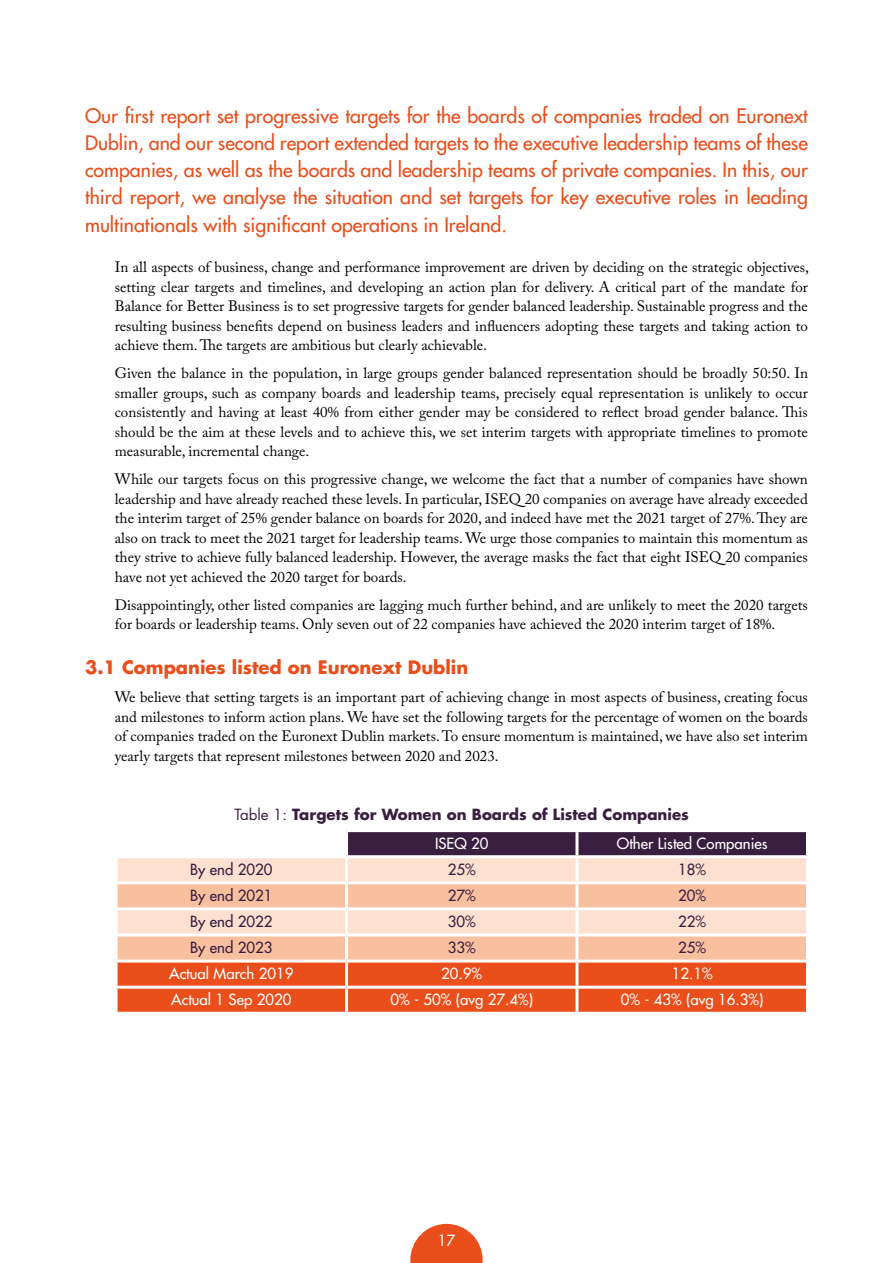
<style>
.page{position:relative;width:893px;height:1263px;background:#fff}
.page>*{position:absolute;margin:0;border:0;box-sizing:border-box;transform-origin:0 0}
.t1{font:19.5px/27px "Futura LT";color:#e94e1b;text-align:justify}
.t2{font:700 18px "Futura LT";color:#e94e1b}
.t3{font:15px/19.5px "Adobe Caslon Pro";color:#000;text-align:justify}
.t4{font:15px "Futura LT";color:#fff}
.t5{font:15px "Futura LT";color:#391f3f}
.t6{font:700 15px/29px "Futura LT";color:#391f3f;text-align:center}
.s1{font-weight:400}
.s2{font-weight:400;color:#fff}
</style>
<div class="page">
<svg style="left:410px;top:1224px;width:73px;height:39px"></svg>
<div style="left:348px;top:832px;width:458px;height:23px;background:#391f3f"></div>
<div style="left:118px;top:858px;width:688px;height:23px;background:#fde0d0"></div>
<svg style="left:118px;top:884px;width:688px;height:75px;background:#facbb0"></svg>
<div style="left:118px;top:962px;width:688px;height:50px;background:#e94e1b"></div>
<hr style="left:575px;top:832px;width:3px;height:23px;background:#fff">
<hr style="left:345px;top:858px;width:3px;height:23px;background:#fff">
<hr style="left:575px;top:858px;width:3px;height:23px;background:#fff">
<hr style="left:345px;top:884px;width:3px;height:23px;background:#fff">
<hr style="left:575px;top:884px;width:3px;height:23px;background:#fff">
<hr style="left:115px;top:907px;width:232px;height:3px;background:#fff">
<hr style="left:347px;top:907px;width:230px;height:3px;background:#fff">
<hr style="left:345px;top:910px;width:3px;height:23px;background:#fff">
<hr style="left:577px;top:907px;width:232px;height:3px;background:#fff">
<hr style="left:575px;top:910px;width:3px;height:23px;background:#fff">
<hr style="left:115px;top:933px;width:232px;height:3px;background:#fff">
<hr style="left:347px;top:933px;width:230px;height:3px;background:#fff">
<hr style="left:345px;top:936px;width:3px;height:23px;background:#fff">
<hr style="left:577px;top:933px;width:232px;height:3px;background:#fff">
<hr style="left:575px;top:936px;width:3px;height:23px;background:#fff">
<hr style="left:345px;top:962px;width:3px;height:24px;background:#fff">
<hr style="left:575px;top:962px;width:3px;height:24px;background:#fff">
<hr style="left:115px;top:986px;width:232px;height:3px;background:#fff">
<hr style="left:347px;top:986px;width:230px;height:3px;background:#fff">
<hr style="left:345px;top:989px;width:3px;height:23px;background:#fff">
<hr style="left:577px;top:986px;width:232px;height:3px;background:#fff">
<hr style="left:575px;top:989px;width:3px;height:23px;background:#fff">
<p class="t1" style="left:85px;top:103px;width:724px">Our first report set progressive targets for the boards of companies traded on Euronext Dublin, and our second report extended targets to the executive leadership teams of these companies, as well as the boards and leadership teams of private companies. In this, our third report, we analyse the situation and set targets for key executive roles in leading multinationals with significant operations in Ireland.</p>
<p class="t3" style="left:115px;top:257px;width:696px">In all aspects of business, change and performance improvement are driven by deciding on the strategic objectives, setting clear targets and timelines, and developing an action plan for delivery. A critical part of the mandate for Balance for Better Business is to set progressive targets for gender balanced leadership. Sustainable progress and the resulting business benefits depend on business leaders and influencers adopting these targets and taking action to achieve them. The targets are ambitious but clearly achievable.</p>
<p class="t3" style="left:115px;top:363px;width:695px">Given the balance in the population, in large groups gender balanced representation should be broadly 50:50. In smaller groups, such as company boards and leadership teams, precisely equal representation is unlikely to occur consistently and having at least 40% from either gender may be considered to reflect broad gender balance. This should be the aim at these levels and to achieve this, we set interim targets with appropriate timelines to promote measurable, incremental change.</p>
<p class="t3" style="left:115px;top:469px;width:695px">While our targets focus on this progressive change, we welcome the fact that a number of companies have shown leadership and have already reached these levels. In particular, ISEQ 20 companies on average have already exceeded the interim target of 25% gender balance on boards for 2020, and indeed have met the 2021 target of 27%. They are also on track to meet the 2021 target for leadership teams. We urge those companies to maintain this momentum as they strive to achieve fully balanced leadership. However, the average masks the fact that eight ISEQ 20 companies have not yet achieved the 2020 target for boards.</p>
<p class="t3" style="left:115px;top:595px;width:695px">Disappointingly, other listed companies are lagging much further behind, and are unlikely to meet the 2020 targets for boards or leadership teams. Only seven out of 22 companies have achieved the 2020 interim target of 18%.</p>
<p class="t2" style="left:85px;top:656px;width:385px">3.1 Companies listed on Euronext Dublin</p>
<p class="t3" style="left:115px;top:687px;width:695px">We believe that setting targets is an important part of achieving change in most aspects of business, creating focus and milestones to inform action plans. We have set the following targets for the percentage of women on the boards of companies traded on the Euronext Dublin markets. To ensure momentum is maintained, we have also set interim yearly targets that represent milestones between 2020 and 2023.</p>
<p class="t6" style="left:235px;top:799px;width:456px"><span class="s1">Table 1:</span> Targets for Women on Boards of Listed Companies<br><span class="s2">ISEQ 20</span></p>
<p class="t4" style="left:617px;top:833px;width:152px">Other Listed Companies</p>
<p class="t5" style="left:190px;top:859px;width:84px">By end 2020</p>
<p class="t5" style="left:448px;top:859px;width:29px">25%</p>
<p class="t5" style="left:678px;top:859px;width:29px">18%</p>
<p class="t5" style="left:190px;top:885px;width:84px">By end 2021</p>
<p class="t5" style="left:448px;top:885px;width:29px">27%</p>
<p class="t5" style="left:678px;top:885px;width:29px">20%</p>
<p class="t5" style="left:190px;top:911px;width:84px">By end 2022</p>
<p class="t5" style="left:448px;top:911px;width:29px">30%</p>
<p class="t5" style="left:678px;top:911px;width:29px">22%</p>
<p class="t5" style="left:190px;top:937px;width:84px">By end 2023</p>
<p class="t5" style="left:448px;top:937px;width:29px">33%</p>
<p class="t5" style="left:678px;top:937px;width:29px">25%</p>
<p class="t4" style="left:169px;top:964px;width:126px">Actual March 2019</p>
<p class="t4" style="left:441px;top:964px;width:42px">20.9%</p>
<p class="t4" style="left:672px;top:964px;width:42px">12.1%</p>
<p class="t4" style="left:171px;top:990px;width:122px">Actual 1 Sep 2020</p>
<p class="t4" style="left:390px;top:990px;width:144px">0% - 50% (avg 27.4%)</p>
<p class="t4" style="left:621px;top:990px;width:144px">0% - 43% (avg 16.3%)</p>
<p class="t4" style="left:438px;top:1231px;width:19px">17</p>
</div>
